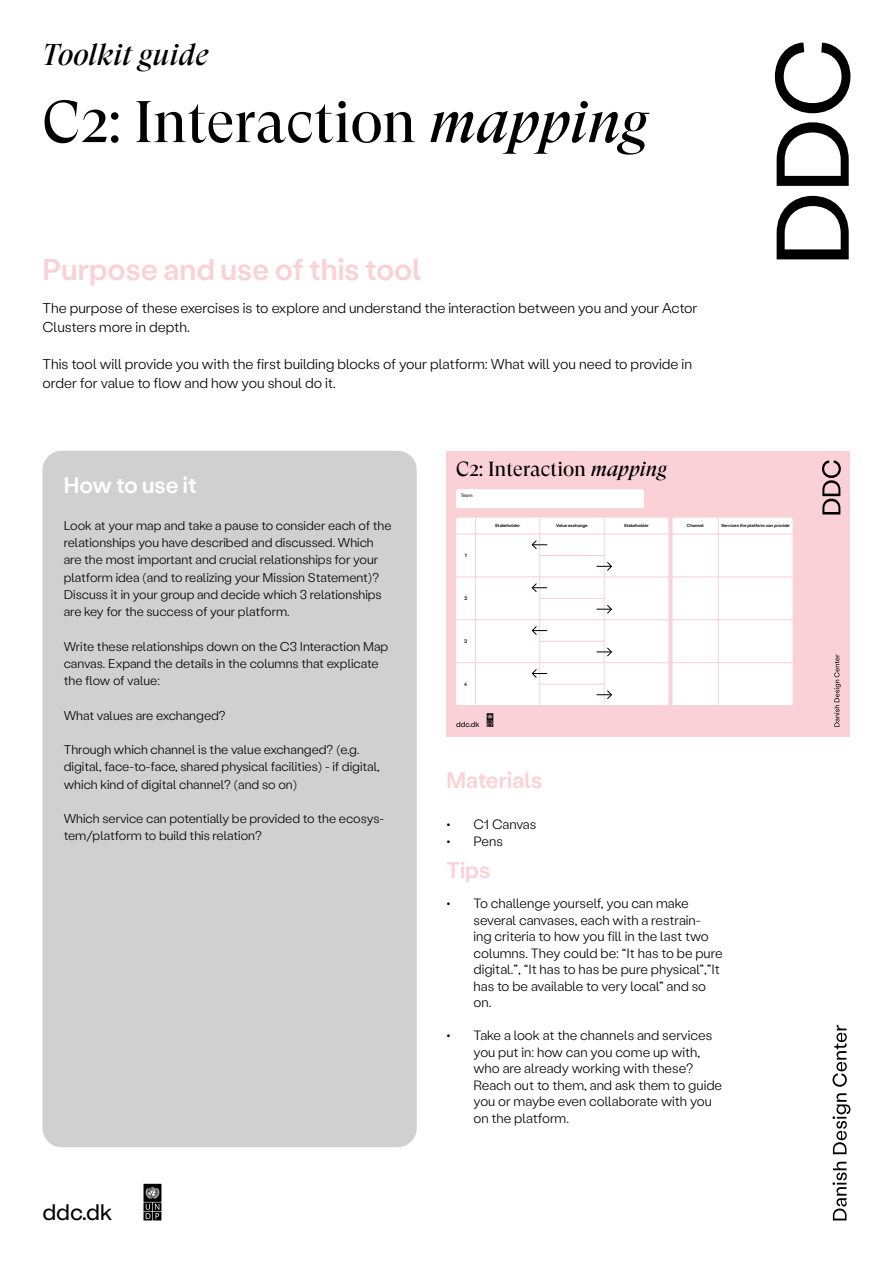
<style>
.page{position:relative;width:893px;height:1263px;background:#fff}
.page>*{position:absolute;margin:0;border:0;box-sizing:border-box;transform-origin:0 0}
.t1{font:58.5px "GT Super Display";color:#000}
.t2{font:500 30px "Stabil Grotesk";color:#f9d1d6}
.t3{font:italic 30px "GT Super Display";color:#000}
.t4{font:500 22.5px "Stabil Grotesk";color:#f9d1d6}
.t5{font:500 22.5px "Stabil Grotesk";color:#fff}
.t6{font:22.5px "Stabil Grotesk";color:#000}
.t7{font:20.4px "GT Super Display";color:#000}
.t8{font:300 14.25px/18.8px "Stabil Grotesk";color:#000}
.t9{font:300 13.5px/16.5px "Stabil Grotesk";color:#000}
.t10{font:300 12.75px/17.2px "Stabil Grotesk";color:#000}
.t11{font:7.5px "Stabil Grotesk";color:#000}
.t12{font:500 5.1px "Stabil Grotesk";color:#000}
.t13{font:4.8px "Stabil Grotesk";color:#000}
.t14{font:500 4.35px "Stabil Grotesk";color:#000}
.s1{font-style:italic}
</style>
<div class="page">
<div style="left:43px;top:451px;width:374px;height:696px;background:#d0d0d0;border-radius:19px"></div>
<svg style="left:775px;top:43px;width:75px;height:216px"></svg>
<svg style="left:832px;top:1162px;width:15px;height:58px"></svg>
<svg style="left:832px;top:1093px;width:18px;height:61px"></svg>
<svg style="left:832px;top:1025px;width:15px;height:62px"></svg>
<svg style="left:144px;top:1184px;width:17px;height:36px"></svg>
<div style="left:446px;top:451px;width:404px;height:285px;background:#f9d1d6"></div>
<svg style="left:822px;top:460px;width:19px;height:54px"></svg>
<svg style="left:834px;top:654px;width:7px;height:73px"></svg>
<svg style="left:487px;top:713px;width:6px;height:14px"></svg>
<div style="left:456px;top:489px;width:188px;height:19px;background:#fff;border-radius:2px"></div>
<div style="left:456px;top:518px;width:212px;height:188px;background:#fff;border-radius:2px"></div>
<div style="left:672px;top:518px;width:121px;height:188px;background:#fff;border-radius:2px"></div>
<hr style="left:475px;top:518px;width:1px;height:188px;background:#f9d1d6">
<hr style="left:539px;top:518px;width:1px;height:188px;background:#f9d1d6">
<hr style="left:604px;top:518px;width:1px;height:188px;background:#f9d1d6">
<hr style="left:718px;top:518px;width:1px;height:188px;background:#f9d1d6">
<hr style="left:456px;top:534px;width:337px;height:1px;background:#f9d1d6">
<hr style="left:540px;top:555px;width:64px;height:1px;background:#f9d1d6">
<hr style="left:540px;top:598px;width:64px;height:1px;background:#f9d1d6">
<hr style="left:540px;top:641px;width:64px;height:1px;background:#f9d1d6">
<hr style="left:540px;top:684px;width:64px;height:1px;background:#f9d1d6">
<hr style="left:456px;top:577px;width:337px;height:1px;background:#f9d1d6">
<hr style="left:456px;top:619px;width:337px;height:1px;background:#f9d1d6">
<hr style="left:456px;top:662px;width:337px;height:1px;background:#f9d1d6">
<hr style="left:456px;top:705px;width:337px;height:1px;background:#f9d1d6">
<svg style="left:532px;top:540px;width:15px;height:9px"></svg>
<svg style="left:597px;top:562px;width:15px;height:9px"></svg>
<svg style="left:597px;top:605px;width:15px;height:8px"></svg>
<svg style="left:597px;top:648px;width:15px;height:8px"></svg>
<svg style="left:597px;top:690px;width:15px;height:9px"></svg>
<svg style="left:532px;top:583px;width:15px;height:9px"></svg>
<svg style="left:532px;top:626px;width:15px;height:9px"></svg>
<svg style="left:532px;top:669px;width:15px;height:9px"></svg>
<h2 class="t3" style="left:43px;top:39px;width:168px">Toolkit guide</h2>
<h1 class="t1" style="left:43px;top:91px;width:607px">C2: Interaction <span class="s1">mapping</span></h1>
<h2 class="t2" style="left:43px;top:250px;width:380px">Purpose and use of this tool</h2>
<p class="t8" style="left:43px;top:298px;width:656px">The purpose of these exercises is to explore and understand the interaction between you and your Actor<br>Clusters more in depth.</p>
<p class="t8" style="left:43px;top:355px;width:651px">This tool will provide you with the first building blocks of your platform: What will you need to provide in order for value to flow and how you shoul do it.</p>
<h3 class="t5" style="left:64px;top:470px;width:135px">How to use it</h3>
<p class="t10" style="left:64px;top:516px;width:329px">Look at your map and take a pause to consider each of the relationships you have described and discussed. Which are the most important and crucial relationships for your platform idea (and to realizing your Mission Statement)?<br>Discuss it in your group and decide which 3 relationships are key for the success of your platform.</p>
<p class="t10" style="left:64px;top:637px;width:326px">Write these relationships down on the C3 Interaction Map canvas. Expand the details in the columns that explicate the flow of value:</p>
<p class="t10" style="left:64px;top:706px;width:163px">What values are exchanged?</p>
<p class="t10" style="left:64px;top:740px;width:318px">Through which channel is the value exchanged? (e.g. digital, face-to-face, shared physical facilities) - if digital, which kind of digital channel? (and so on)</p>
<p class="t10" style="left:64px;top:809px;width:322px">Which service can potentially be provided to the ecosys&shy;tem/platform to build this relation?</p>
<h3 class="t6" style="left:43px;top:1198px;width:71px">ddc.dk</h3>
<h3 class="t7" style="left:456px;top:458px;width:212px">C2: Interaction <span class="s1">mapping</span></h3>
<p class="t13" style="left:461px;top:492px;width:13px">Team</p>
<p class="t12" style="left:465px;top:552px;width:3px">1</p>
<p class="t12" style="left:464px;top:595px;width:4px">2</p>
<p class="t12" style="left:464px;top:638px;width:4px">3</p>
<p class="t12" style="left:464px;top:681px;width:4px">4</p>
<p class="t11" style="left:456px;top:719px;width:25px">ddc.dk</p>
<p class="t14" style="left:495px;top:523px;width:26px">Stakeholder</p>
<p class="t14" style="left:624px;top:523px;width:26px">Stakeholder</p>
<p class="t14" style="left:687px;top:523px;width:19px">Channel</p>
<p class="t14" style="left:556px;top:523px;width:33px">Value exchange</p>
<p class="t14" style="left:721px;top:523px;width:70px">Services the platform can provide</p>
<h3 class="t4" style="left:446px;top:765px;width:97px">Materials</h3>
<p class="t9" style="left:446px;top:816px;width:91px">• C1 Canvas</p>
<p class="t9" style="left:446px;top:832px;width:58px">• Pens</p>
<h3 class="t4" style="left:446px;top:855px;width:45px">Tips</h3>
<p class="t9" style="left:473px;top:895px;width:251px;text-indent:-27px">• To challenge yourself, you can make several canvases, each with a restrain-<br>ing criteria to how you fill in the last two columns. They could be: “It has to be pure digital.”, “It has to has be pure physical”,”It has to be available to very local” and so on.</p>
<p class="t9" style="left:473px;top:1027px;width:250px;text-indent:-27px">• Take a look at the channels and services you put in: how can you come up with, who are already working with these?<br>Reach out to them, and ask them to guide you or maybe even collaborate with you on the platform.</p>
</div>
